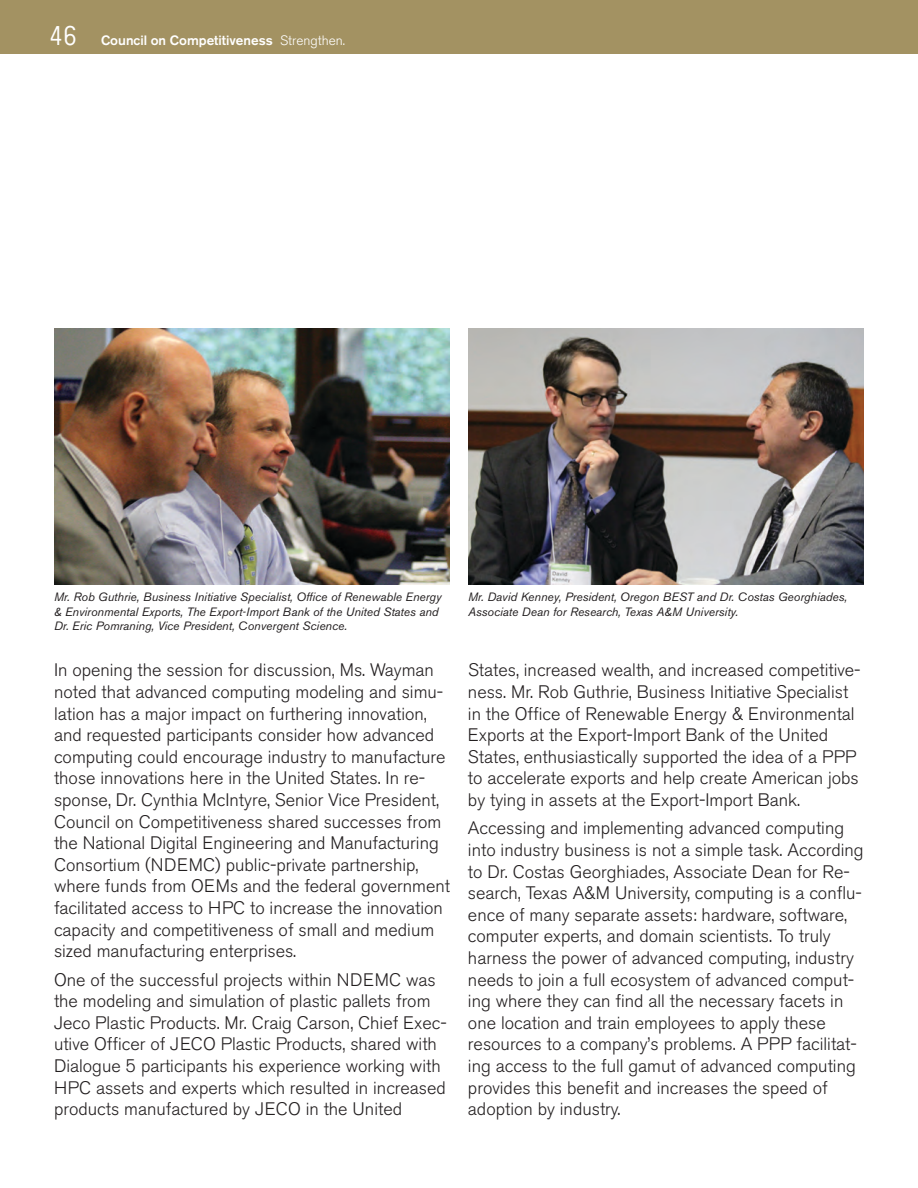
<style>
.page{position:relative;width:918px;height:1188px;background:#fff}
.page>*{position:absolute;margin:0;border:0;box-sizing:border-box;transform-origin:0 0}
.Body{font:300 18px/21.6px "Akzidenz Grotesk BE";color:#231f20}
.t1{font:500 13.5px "Akzidenz Grotesk BE";color:#fff}
.t2{font:italic 12px/14.4px "Akzidenz Grotesk BE";color:#231f20}
.s1{font-family:"Numbers Claimcheck";font-weight:400;font-size:27px}
.s2{font-weight:300}
</style>
<div class="page">
<div style="left:0;top:0;width:918px;height:54px;background:#a39262"></div>
<img style="left:54px;top:328px;width:396px;height:257px">
<img style="left:468px;top:328px;width:396px;height:257px">
<p class="t1" style="left:49px;top:32px;width:297px"><span class="s1">46</span> Council on Competitiveness <span class="s2">Strengthen.</span></p>
<p class="t2" style="left:54px;top:590px;width:389px">Mr. Rob Guthrie, Business Initiative Specialist, Office of Renewable Energy &amp; Environmental Exports, The Export-Import Bank of the United States and<br>Dr. Eric Pomraning, Vice President, Convergent Science.</p>
<p class="t2" style="left:468px;top:590px;width:381px">Mr. David Kenney, President, Oregon BEST and Dr. Costas Georghiades,<br>Associate Dean for Research, Texas A&amp;M University.</p>
<p class="Body" style="left:468px;top:660px;width:394px">States, increased wealth, and increased competitive&shy;ness. Mr. Rob Guthrie, Business Initiative Specialist in the Office of Renewable Energy &amp; Environmental Exports at the Export-Import Bank of the United States, enthusiastically supported the idea of a PPP to accelerate exports and help create American jobs by tying in assets at the Export-Import Bank.</p>
<p class="Body" style="left:468px;top:818px;width:397px">Accessing and implementing advanced computing into industry business is not a simple task. According to Dr. Costas Georghiades, Associate Dean for Re&shy;search, Texas A&amp;M University, computing is a conflu&shy;ence of many separate assets: hardware, software, computer experts, and domain scientists. To truly harness the power of advanced computing, industry needs to join a full ecosystem of advanced comput&shy;ing where they can find all the necessary facets in one location and train employees to apply these resources to a company’s problems. A PPP facilitat&shy;ing access to the full gamut of advanced computing provides this benefit and increases the speed of adoption by industry.</p>
<p class="Body" style="left:54px;top:660px;width:398px">In opening the session for discussion, Ms. Wayman noted that advanced computing modeling and simu&shy;lation has a major impact on furthering innovation, and requested participants consider how advanced computing could encourage industry to manufacture those innovations here in the United States. In re&shy;sponse, Dr. Cynthia McIntyre, Senior Vice President, Council on Competitiveness shared successes from the National Digital Engineering and Manufacturing Consortium (NDEMC) public-private partnership, where funds from OEMs and the federal government facilitated access to HPC to increase the innovation capacity and competitiveness of small and medium sized manufacturing enterprises.</p>
<p class="Body" style="left:54px;top:969px;width:394px">One of the successful projects within NDEMC was the modeling and simulation of plastic pallets from Jeco Plastic Products. Mr. Craig Carson, Chief Exec&shy;utive Officer of JECO Plastic Products, shared with Dialogue 5 participants his experience working with HPC assets and experts which resulted in increased products manufactured by JECO in the United</p>
</div>
